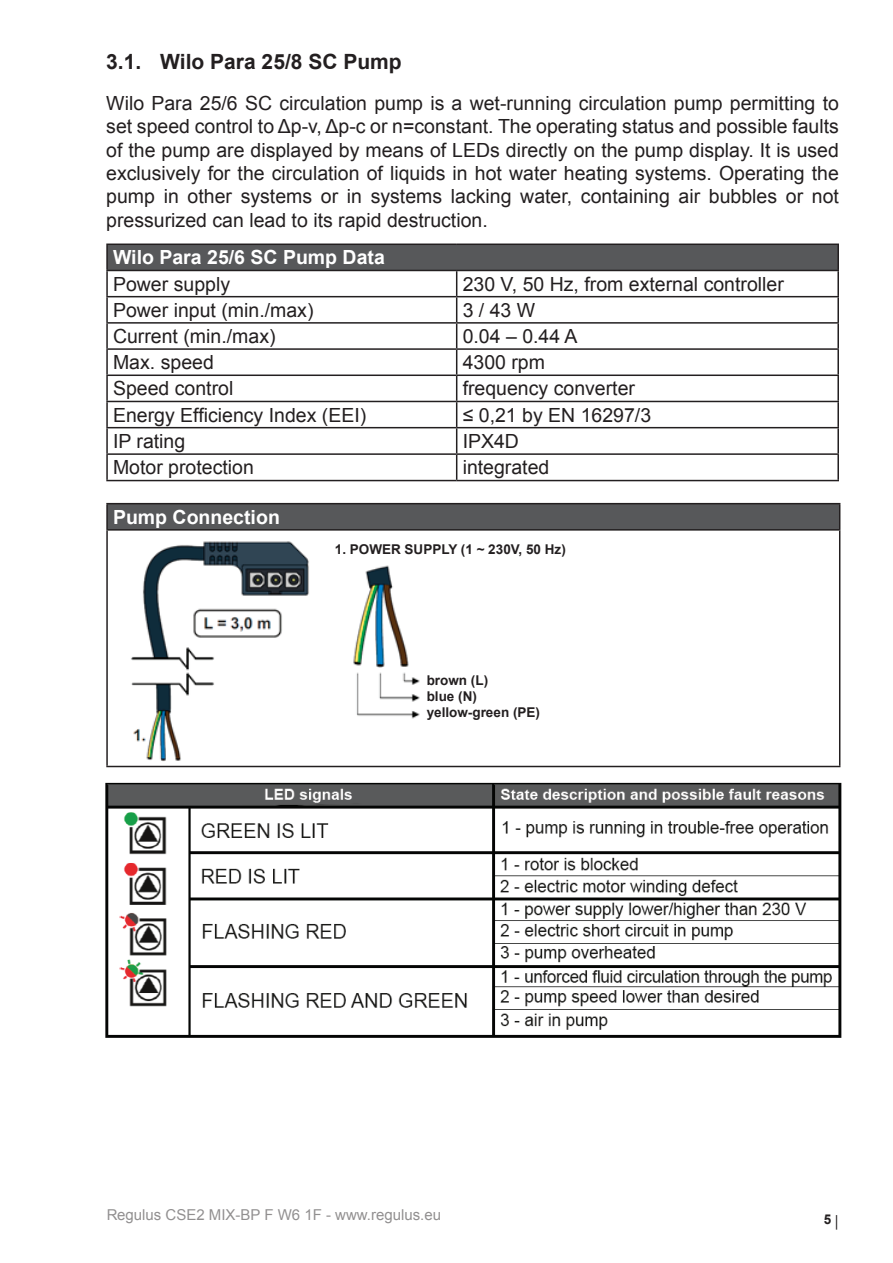
<style>
.page{position:relative;width:893px;height:1263px;background:#fff}
.page>*{position:absolute;margin:0;border:0;box-sizing:border-box;transform-origin:0 0}
.t1{font:700 21px "Arial";color:#231f20}
.t2{font:19.5px/23.4px "Arial";color:#231f20;text-align:justify}
.t3{font:700 19.5px "Arial";color:#fff}
.t4{font:15px "Arial";color:#231f20}
.t5{font:700 13.5px/16.2px "Arial";color:#231f20}
</style>
<div class="page">
<div style="left:107px;top:244px;width:731px;height:26px;background:#57585a"></div>
<hr style="left:106px;top:243px;width:351px;height:2px;background:#231f20">
<hr style="left:106px;top:245px;width:2px;height:25px;background:#231f20">
<hr style="left:457px;top:243px;width:382px;height:2px;background:#231f20">
<hr style="left:837px;top:245px;width:2px;height:25px;background:#231f20">
<hr style="left:106px;top:270px;width:351px;height:1px;background:#231f20">
<hr style="left:106px;top:271px;width:2px;height:25px;background:#231f20">
<hr style="left:457px;top:270px;width:382px;height:1px;background:#231f20">
<hr style="left:837px;top:271px;width:2px;height:25px;background:#231f20">
<hr style="left:106px;top:296px;width:351px;height:1px;background:#231f20">
<hr style="left:106px;top:297px;width:2px;height:25px;background:#231f20">
<hr style="left:457px;top:296px;width:382px;height:1px;background:#231f20">
<hr style="left:837px;top:297px;width:2px;height:25px;background:#231f20">
<hr style="left:106px;top:322px;width:351px;height:2px;background:#231f20">
<hr style="left:106px;top:324px;width:2px;height:24px;background:#231f20">
<hr style="left:457px;top:322px;width:382px;height:2px;background:#231f20">
<hr style="left:837px;top:324px;width:2px;height:24px;background:#231f20">
<hr style="left:106px;top:348px;width:351px;height:2px;background:#231f20">
<hr style="left:106px;top:350px;width:2px;height:24px;background:#231f20">
<hr style="left:457px;top:348px;width:382px;height:2px;background:#231f20">
<hr style="left:837px;top:350px;width:2px;height:24px;background:#231f20">
<hr style="left:106px;top:374px;width:351px;height:2px;background:#231f20">
<hr style="left:106px;top:376px;width:2px;height:25px;background:#231f20">
<hr style="left:457px;top:374px;width:382px;height:2px;background:#231f20">
<hr style="left:837px;top:376px;width:2px;height:25px;background:#231f20">
<hr style="left:106px;top:401px;width:351px;height:1px;background:#231f20">
<hr style="left:106px;top:402px;width:2px;height:25px;background:#231f20">
<hr style="left:457px;top:401px;width:382px;height:1px;background:#231f20">
<hr style="left:837px;top:402px;width:2px;height:25px;background:#231f20">
<hr style="left:106px;top:427px;width:351px;height:1px;background:#231f20">
<hr style="left:106px;top:428px;width:2px;height:25px;background:#231f20">
<hr style="left:457px;top:427px;width:382px;height:1px;background:#231f20">
<hr style="left:837px;top:428px;width:2px;height:25px;background:#231f20">
<hr style="left:106px;top:453px;width:351px;height:2px;background:#231f20">
<hr style="left:106px;top:455px;width:2px;height:25px;background:#231f20">
<hr style="left:457px;top:453px;width:382px;height:2px;background:#231f20">
<svg style="left:456px;top:271px;width:1px;height:209px"></svg>
<hr style="left:837px;top:455px;width:2px;height:25px;background:#231f20">
<hr style="left:106px;top:480px;width:351px;height:1px;background:#231f20">
<hr style="left:457px;top:480px;width:382px;height:1px;background:#231f20">
<div style="left:107px;top:504px;width:733px;height:26px;background:#57585a"></div>
<hr style="left:106px;top:503px;width:734px;height:1px;background:#231f20">
<hr style="left:106px;top:504px;width:2px;height:25px;background:#231f20">
<svg style="left:839px;top:504px;width:1px;height:25px"></svg>
<hr style="left:106px;top:529px;width:734px;height:2px;background:#231f20">
<hr style="left:106px;top:531px;width:2px;height:235px;background:#231f20">
<hr style="left:839px;top:531px;width:1px;height:235px;background:#231f20">
<hr style="left:106px;top:766px;width:734px;height:1px;background:#231f20">
<img style="left:131px;top:541px;width:289px;height:220px">
<div style="left:335px;top:544px;width:232px;height:16px;background:#fff"></div>
<img style="left:105px;top:782px;width:737px;height:256px">
<p class="t1" style="left:106px;top:48px;width:297px">3.1. Wilo Para 25/8 SC Pump</p>
<p class="t2" style="left:106px;top:91px;width:734px">Wilo Para 25/6 SC circulation pump is a wet-running circulation pump permitting to set speed control to Δp-v, Δp-c or n=constant. The operating status and possible faults of the pump are displayed by means of LEDs directly on the pump display. It is used exclusively for the circulation of liquids in hot water heating systems. Operating the pump in other systems or in systems lacking water, containing air bubbles or not pressurized can lead to its rapid destruction.</p>
<p class="t3" style="left:113px;top:245px;width:273px">Wilo Para 25/6 SC Pump Data</p>
<p class="t2" style="left:113px;top:272px;width:119px">Power supply</p>
<p class="t2" style="left:463px;top:272px;width:323px">230 V, 50 Hz, from external controller</p>
<p class="t2" style="left:113px;top:298px;width:202px">Power input (min./max)</p>
<p class="t2" style="left:463px;top:298px;width:74px">3 / 43 W</p>
<p class="t2" style="left:113px;top:325px;width:164px">Current (min./max)</p>
<p class="t2" style="left:463px;top:325px;width:116px">0.04 – 0.44 A</p>
<p class="t2" style="left:113px;top:351px;width:102px">Max. speed</p>
<p class="t2" style="left:463px;top:351px;width:84px">4300 rpm</p>
<p class="t2" style="left:113px;top:377px;width:122px">Speed control</p>
<p class="t2" style="left:463px;top:377px;width:174px">frequency converter</p>
<p class="t2" style="left:113px;top:403px;width:255px">Energy Efficiency Index (EEI)</p>
<p class="t2" style="left:463px;top:403px;width:190px">≤ 0,21 by EN 16297/3</p>
<p class="t2" style="left:113px;top:429px;width:74px">IP rating</p>
<p class="t2" style="left:463px;top:429px;width:58px">IPX4D</p>
<p class="t2" style="left:113px;top:456px;width:142px">Motor protection</p>
<p class="t2" style="left:463px;top:456px;width:88px">integrated</p>
<p class="t3" style="left:113px;top:504px;width:168px">Pump Connection</p>
<p class="t5" style="left:335px;top:542px;width:232px">1. POWER SUPPLY (1 ~ 230V, 50 Hz)</p>
<p class="t5" style="left:427px;top:672px;width:115px">brown (L)<br>blue (N) yellow-green (PE)</p>
<p class="t4" style="left:106px;top:1205px;width:336px">Regulus CSE2 MIX-BP F W6 1F - www.regulus.eu</p>
<p class="t5" style="left:824px;top:1211px;width:19px">5<sub>│</sub></p>
</div>
